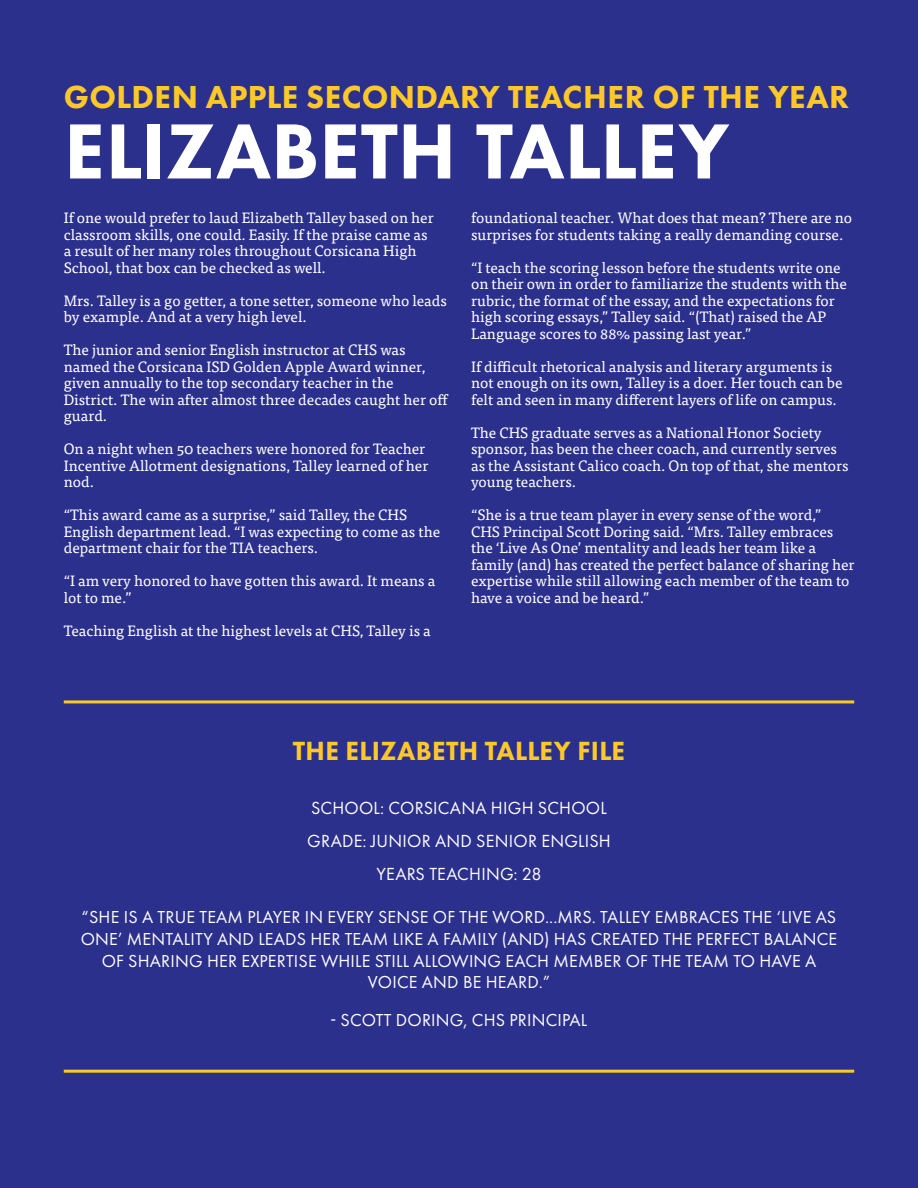
<style>
.page{position:relative;width:918px;height:1188px;background:#2c308d}
.page>*{position:absolute;margin:0;border:0;box-sizing:border-box;transform-origin:0 0}
.t1{font:800 81px "Futura PT";color:#fff}
.t2{font:800 33px "Futura PT";letter-spacing:.01em;color:#fec829}
.t3{font:800 27.3px "Futura PT";letter-spacing:.01em;color:#fec829}
.t4{font:18.15px "Futura PT";letter-spacing:.015em;color:#fff}
.t5{font:18px/21.6px "Futura PT";letter-spacing:.01em;color:#fff;text-align:center}
.t6{font:15px/16.5px "Tisa Pro";color:#fff}
</style>
<div class="page">
<hr style="left:64px;top:700px;width:790px;height:3px;background:#fec829">
<hr style="left:64px;top:1070px;width:790px;height:3px;background:#fec829">
<p class="t2" style="left:64px;top:76px;width:787px">GOLDEN APPLE SECONDARY TEACHER OF THE YEAR</p>
<p class="t1" style="left:64px;top:101px;width:667px">ELIZABETH TALLEY</p>
<p class="t6" style="left:64px;top:209px;width:371px">If one would prefer to laud Elizabeth Talley based on her classroom skills, one could. Easily. If the praise came as a result of her many roles throughout Corsicana High School, that box can be checked as well.</p>
<p class="t6" style="left:64px;top:291px;width:385px">Mrs. Talley is a go getter, a tone setter, someone who leads by example. And at a very high level.</p>
<p class="t6" style="left:64px;top:341px;width:386px">The junior and senior English instructor at CHS was named the Corsicana ISD Golden Apple Award winner, given annually to the top secondary teacher in the District. The win after almost three decades caught her off guard.</p>
<p class="t6" style="left:64px;top:440px;width:366px">On a night when 50 teachers were honored for Teacher<br>Incentive Allotment designations, Talley learned of her nod.</p>
<p class="t6" style="left:64px;top:506px;width:378px">“This award came as a surprise,” said Talley, the CHS<br>English department lead. “I was expecting to come as the department chair for the TIA teachers.</p>
<p class="t6" style="left:64px;top:572px;width:373px">“I am very honored to have gotten this award. It means a lot to me.”</p>
<p class="t6" style="left:64px;top:621px;width:369px">Teaching English at the highest levels at CHS, Talley is a</p>
<p class="t6" style="left:471px;top:209px;width:383px">foundational teacher. What does that mean? There are no surprises for students taking a really demanding course.</p>
<p class="t6" style="left:471px;top:258px;width:377px">“I teach the scoring lesson before the students write one on their own in order to familiarize the students with the rubric, the format of the essay, and the expectations for high scoring essays,” Talley said. “(That) raised the AP Language scores to 88% passing last year.”</p>
<p class="t6" style="left:471px;top:357px;width:373px">If difficult rhetorical analysis and literary arguments is not enough on its own, Talley is a doer. Her touch can be felt and seen in many different layers of life on campus.</p>
<p class="t6" style="left:471px;top:423px;width:379px">The CHS graduate serves as a National Honor Society sponsor, has been the cheer coach, and currently serves as the Assistant Calico coach. On top of that, she mentors young teachers.</p>
<p class="t6" style="left:471px;top:506px;width:385px">“She is a true team player in every sense of the word,”<br>CHS Principal Scott Doring said. “Mrs. Talley embraces the ‘Live As One’ mentality and leads her team like a family (and) has created the perfect balance of sharing her expertise while still allowing each member of the team to have a voice and be heard.”</p>
<p class="t3" style="left:293px;top:734px;width:334px">THE ELIZABETH TALLEY FILE</p>
<p class="t4" style="left:311px;top:797px;width:297px">SCHOOL: CORSICANA HIGH SCHOOL</p>
<p class="t4" style="left:307px;top:830px;width:305px">GRADE: JUNIOR AND SENIOR ENGLISH</p>
<p class="t4" style="left:376px;top:863px;width:167px">YEARS TEACHING: 28</p>
<p class="t5" style="left:81px;top:906px;width:758px">“SHE IS A TRUE TEAM PLAYER IN EVERY SENSE OF THE WORD...MRS. TALLEY EMBRACES THE ‘LIVE AS ONE’ MENTALITY AND LEADS HER TEAM LIKE A FAMILY (AND) HAS CREATED THE PERFECT BALANCE OF SHARING HER EXPERTISE WHILE STILL ALLOWING EACH MEMBER OF THE TEAM TO HAVE A VOICE AND BE HEARD.”</p>
<p class="t5" style="left:331px;top:1009px;width:258px">- SCOTT DORING, CHS PRINCIPAL</p>
</div>
